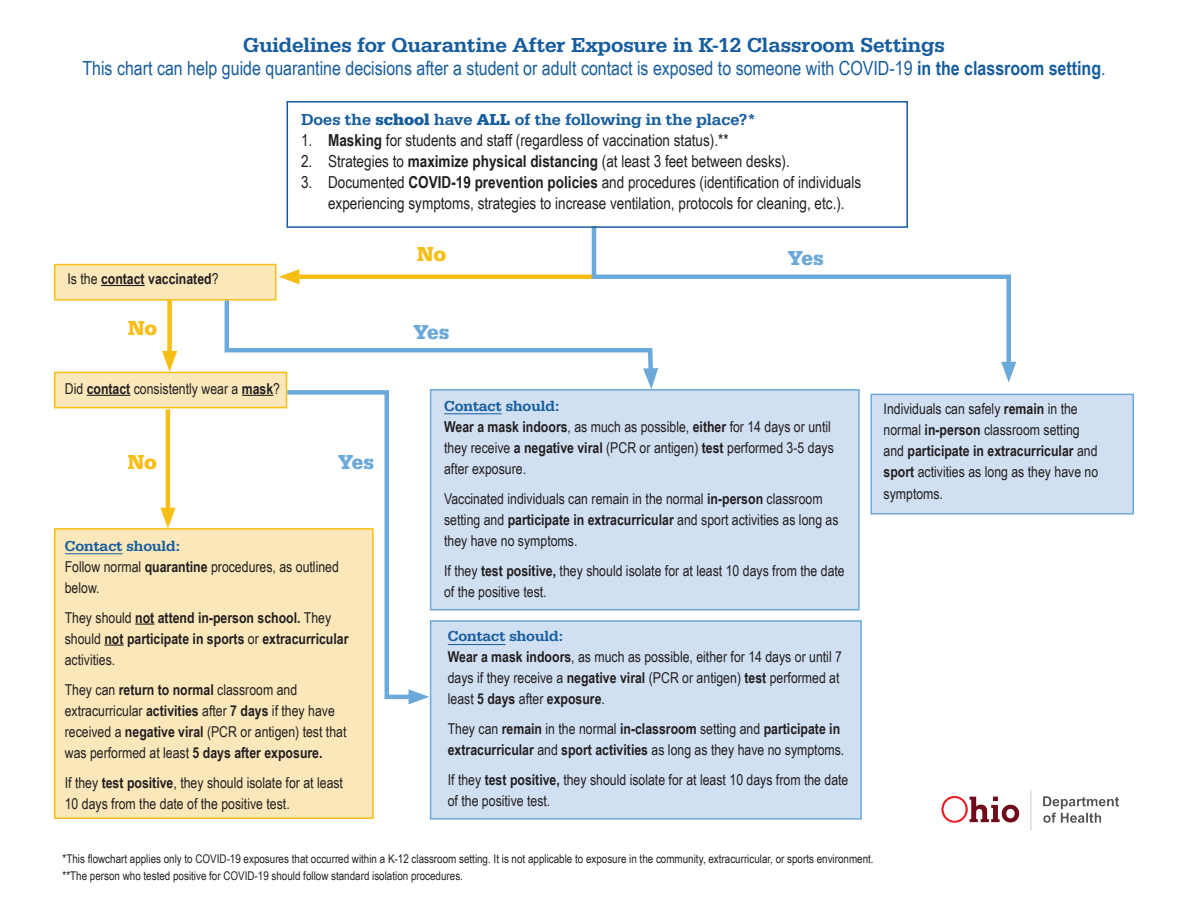
<style>
.page{position:relative;width:1188px;height:918px;background:#fff}
.page>*{position:absolute;margin:0;border:0;box-sizing:border-box;transform-origin:0 0}
.t1{font:500 21px "Serifa";color:#175d9e}
.t2{font:700 21px "Serifa";letter-spacing:-.035em;color:#6ca9db}
.t3{font:700 21px "Serifa";color:#f7be16}
.t4{font:19.5px "Arial Narrow";color:#175d9e}
.t5{font:16.5px/21px "Arial Narrow";color:#231f20}
.t6{font:500 16.5px "Serifa";color:#175d9e}
.t7{font:15px/21px "Arial Narrow";color:#231f20}
.t8{font:700 15px/21px "Arial Narrow";color:#231f20}
.t9{font:500 15px "Serifa";color:#175d9e}
.t10{font:12px/16.5px "Arial Narrow";color:#231f20}
.s1{font-weight:700}
.s2{font-weight:400}
</style>
<div class="page">
<hr style="left:291px;top:275px;width:303px;height:4px;background:#f7be16">
<svg style="left:279px;top:269px;width:20px;height:15px"></svg>
<div style="left:54px;top:264px;width:222px;height:37px;background:#fbe8ba;border:2px solid #f7be16"></div>
<div style="left:54px;top:372px;width:233px;height:36px;background:#fbe8ba;border:2px solid #f7be16"></div>
<div style="left:54px;top:528px;width:320px;height:291px;background:#fbe8ba;border:2px solid #f7be16"></div>
<div style="left:430px;top:389px;width:430px;height:221px;background:#d0e0f2;border:2px solid #6ca9db"></div>
<div style="left:430px;top:620px;width:432px;height:200px;background:#d0e0f2;border:2px solid #6ca9db"></div>
<div style="left:870px;top:394px;width:264px;height:121px;background:#d0e0f2;border:2px solid #6ca9db"></div>
<hr style="left:101px;top:285px;width:44px;height:1px;background:#231f20">
<hr style="left:87px;top:395px;width:43px;height:1px;background:#231f20">
<hr style="left:65px;top:553px;width:57px;height:1px;background:#175d9e">
<svg style="left:135px;top:624px;width:19px;height:1px"></svg>
<svg style="left:104px;top:645px;width:20px;height:1px"></svg>
<hr style="left:166px;top:409px;width:4px;height:107px;background:#f7be16">
<svg style="left:160px;top:508px;width:16px;height:21px"></svg>
<div style="left:167px;top:300px;width:5px;height:59px;background:#f7be16"></div>
<svg style="left:162px;top:351px;width:15px;height:21px"></svg>
<svg style="left:222px;top:296px;width:436px;height:408px"></svg>
<svg style="left:590px;top:228px;width:423px;height:147px"></svg>
<svg style="left:1001px;top:362px;width:15px;height:21px"></svg>
<div style="left:287px;top:101px;width:621px;height:127px;border:2px solid #175d9e"></div>
<img style="left:941px;top:790px;width:178px;height:41px">
<h1 class="t1" style="left:243px;top:32px;width:703px">Guidelines for Quarantine After Exposure in K-12 Classroom Settings</h1>
<h2 class="t4" style="left:82px;top:54px;width:1025px">This chart can help guide quarantine decisions after a student or adult contact is exposed to someone with COVID-19 <span class="s1">in the classroom setting</span>.</h2>
<p class="t6" style="left:301px;top:109px;width:457px">Does the <span class="s1">school</span> have <span class="s1">ALL</span> of the following in the place?*</p>
<p class="t5" style="left:301px;top:129px;width:429px">1. <span class="s1">Masking</span> for students and staff (regardless of vaccination status).**</p>
<p class="t5" style="left:301px;top:150px;width:490px">2. Strategies to <span class="s1">maximize physical distancing</span> (at least 3 feet between desks).</p>
<p class="t5" style="left:328px;top:171px;width:535px;text-indent:-27px">3. Documented <span class="s1">COVID-19 prevention policies</span> and procedures (identification of individuals experiencing symptoms, strategies to increase ventilation, protocols for cleaning, etc.).</p>
<p class="t8" style="left:68px;top:267px;width:153px"><span class="s2">Is the</span> contact vaccinated<span class="s2">?</span></p>
<h1 class="t3" style="left:128px;top:315px;width:31px">No</h1>
<h1 class="t3" style="left:417px;top:241px;width:31px">No</h1>
<h1 class="t2" style="left:414px;top:319px;width:38px">Yes</h1>
<h1 class="t2" style="left:788px;top:246px;width:38px">Yes</h1>
<p class="t7" style="left:65px;top:377px;width:217px">Did <span class="s1">contact</span> consistently wear a <span class="s1">mask</span>?</p>
<h1 class="t3" style="left:127px;top:449px;width:31px">No</h1>
<h1 class="t2" style="left:338px;top:450px;width:38px">Yes</h1>
<p class="t9" style="left:65px;top:537px;width:117px">Contact should:</p>
<p class="t7" style="left:65px;top:555px;width:276px">Follow normal <span class="s1">quarantine</span> procedures, as outlined below.</p>
<p class="t8" style="left:65px;top:606px;width:285px"><span class="s2">They should</span> not attend in-person school. <span class="s2">They should</span> not participate in sports <span class="s2">or</span> extracurricular <span class="s2">activities.</span></p>
<p class="t7" style="left:65px;top:678px;width:283px">They can <span class="s1">return to normal</span> classroom and extracurricular <span class="s1">activities</span> after <span class="s1">7 days</span> if they have received a <span class="s1">negative viral</span> (PCR or antigen) test that was performed at least <span class="s1">5 days after exposure.</span></p>
<p class="t7" style="left:65px;top:771px;width:280px">If they <span class="s1">test positive</span>, they should isolate for at least<br>10 days from the date of the positive test.</p>
<p class="t9" style="left:444px;top:397px;width:117px">Contact should:</p>
<p class="t7" style="left:444px;top:415px;width:391px"><span class="s1">Wear a mask indoors</span>, as much as possible, <span class="s1">either</span> for 14 days or until they receive <span class="s1">a negative viral</span> (PCR or antigen) <span class="s1">test</span> performed 3-5 days after exposure.</p>
<p class="t7" style="left:444px;top:487px;width:396px">Vaccinated individuals can remain in the normal <span class="s1">in-person</span> classroom setting and <span class="s1">participate in extracurricular</span> and sport activities as long as they have no symptoms.</p>
<p class="t7" style="left:444px;top:559px;width:402px;line-height:21.6px">If they <span class="s1">test positive,</span> they should isolate for at least 10 days from the date of the positive test.</p>
<p class="t9" style="left:448px;top:627px;width:117px">Contact should:</p>
<p class="t7" style="left:448px;top:646px;width:396px"><span class="s1">Wear a mask indoors</span>, as much as possible, either for 14 days or until 7 days if they receive a <span class="s1">negative viral</span> (PCR or antigen) <span class="s1">test</span> performed at least <span class="s1">5 days</span> after <span class="s1">exposure</span>.</p>
<p class="t8" style="left:448px;top:718px;width:398px"><span class="s2">They can</span> remain <span class="s2">in the normal</span> in-classroom <span class="s2">setting and</span> participate in extracurricular <span class="s2">and</span> sport activities <span class="s2">as long as they have no symptoms.</span></p>
<p class="t7" style="left:448px;top:769px;width:402px">If they <span class="s1">test positive,</span> they should isolate for at least 10 days from the date of the positive test.</p>
<p class="t7" style="left:884px;top:398px;width:216px">Individuals can safely <span class="s1">remain</span> in the normal <span class="s1">in-person</span> classroom setting and <span class="s1">participate in extracurricular</span> and <span class="s1">sport</span> activities as long as they have no symptoms.</p>
<p class="t10" style="left:63px;top:850px;width:813px">*This flowchart applies only to COVID-19 exposures that occurred within a K-12 classroom setting. It is not applicable to exposure in the community, extracurricular, or sports environment. **The person who tested positive for COVID-19 should follow standard isolation procedures.</p>
</div>
